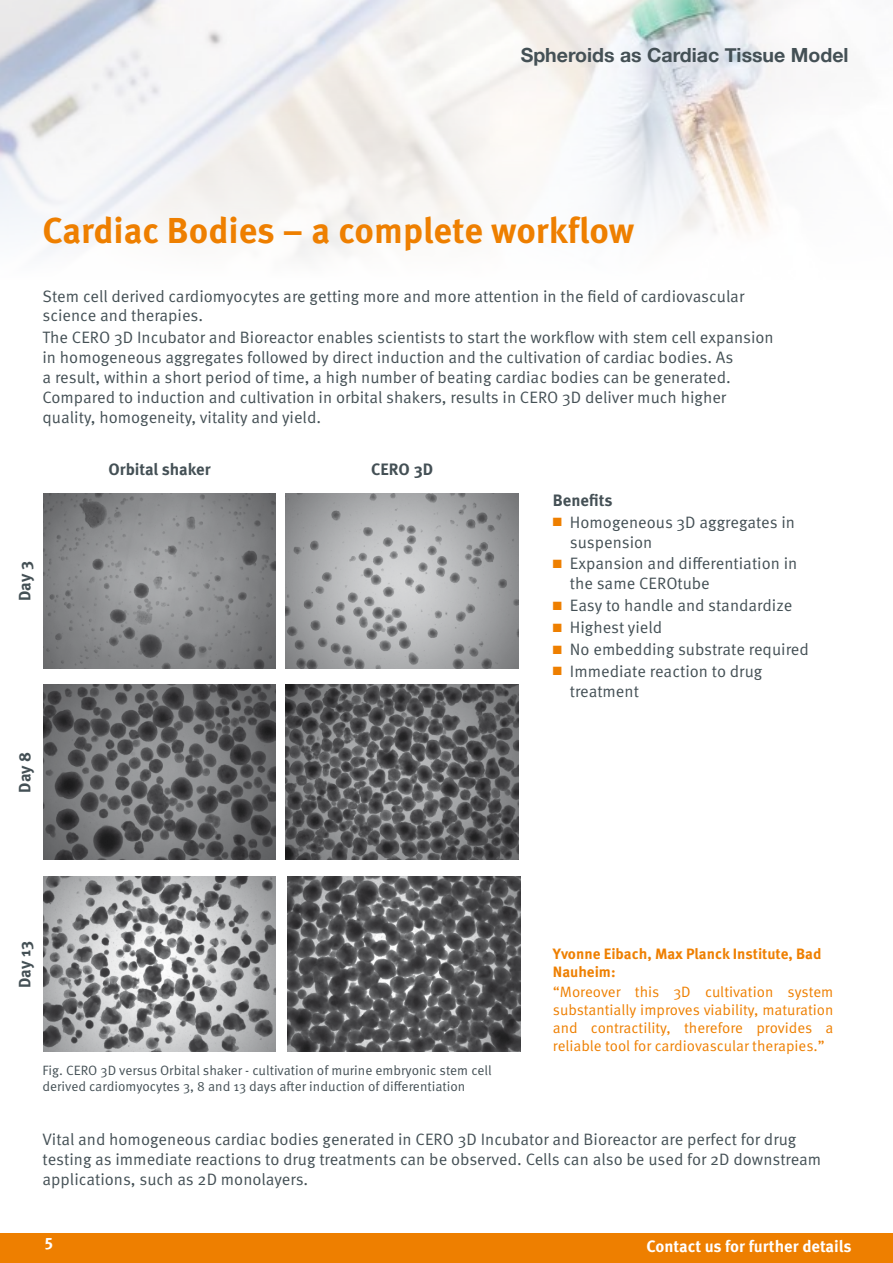
<style>
.page{position:relative;width:893px;height:1263px;background:#fff}
.page>*{position:absolute;margin:0;border:0;box-sizing:border-box;transform-origin:0 0}
.t1{font:700 36px "Meta Pro";color:#ee7f00}
.t2{font:700 19.5px "Helvetica Neue";color:#445055}
.t3{font:16.5px/19.8px "Meta Pro Norm";color:#445055}
.t4{font:700 16.5px "Meta Pro";letter-spacing:-.005em;color:#445055}
.t5{font:700 16.5px "Meta Pro";color:#fff}
.t6{font:15px/18px "Meta Pro Norm";letter-spacing:-.005em;color:#ee7f00;text-align:justify}
.t7{font:700 15px/18px "Meta Pro";color:#ee7f00}
.t8{font:13.5px/16.2px "Meta Pro Norm";color:#445055}
.s1{color:#ee7f00}
</style>
<div class="page">
<img style="left:0;top:0;width:783px;height:258px">
<img style="left:286px;top:685px;width:232px;height:175px">
<img style="left:288px;top:876px;width:232px;height:175px">
<img style="left:43px;top:876px;width:233px;height:175px">
<img style="left:286px;top:493px;width:232px;height:175px">
<img style="left:43px;top:493px;width:233px;height:175px">
<img style="left:43px;top:685px;width:233px;height:175px">
<div style="left:0;top:1233px;width:893px;height:30px;background:#ee7f00"></div>
<p class="t2" style="left:521px;top:39px;width:329px">Spheroids as Cardiac Tissue Model</p>
<p class="t4" style="left:12px;top:601px;width:41px;rotate:-90deg">Day 3</p>
<h1 class="t1" style="left:43px;top:202px;width:593px">Cardiac Bodies – a complete workflow</h1>
<p class="t3" style="left:43px;top:285px;width:703px">Stem cell derived cardiomyocytes are getting more and more attention in the field of cardiovascular science and therapies.</p>
<p class="t3" style="left:43px;top:327px;width:733px">The CERO 3D Incubator and Bioreactor enables scientists to start the workflow with stem cell expansion in homogeneous aggregates followed by direct induction and the cultivation of cardiac bodies. As<br>a result, within a short period of time, a high number of beating cardiac bodies can be generated.<br>Compared to induction and cultivation in orbital shakers, results in CERO 3D deliver much higher quality, homogeneity, vitality and yield.</p>
<p class="t4" style="left:108px;top:456px;width:104px">Orbital shaker</p>
<p class="t4" style="left:371px;top:456px;width:63px">CERO 3D</p>
<p class="t4" style="left:553px;top:487px;width:61px">Benefits</p>
<p class="t3" style="left:570px;top:511px;width:227px;text-indent:-17px"><span class="s1">■</span> Homogeneous 3D aggregates in suspension</p>
<p class="t3" style="left:570px;top:553px;width:229px;text-indent:-17px"><span class="s1">■</span> Expansion and differentiation in the same CEROtube</p>
<p class="t3" style="left:553px;top:594px;width:241px"><span class="s1">■</span> Easy to handle and standardize</p>
<p class="t3" style="left:553px;top:616px;width:111px"><span class="s1">■</span> Highest yield</p>
<p class="t3" style="left:553px;top:638px;width:258px"><span class="s1">■</span> No embedding substrate required</p>
<p class="t3" style="left:570px;top:660px;width:194px;text-indent:-17px"><span class="s1">■</span> Immediate reaction to drug treatment</p>
<p class="t4" style="left:12px;top:793px;width:42px;rotate:-90deg">Day 8</p>
<p class="t4" style="left:12px;top:988px;width:48px;rotate:-90deg">Day 13</p>
<p class="t8" style="left:43px;top:1061px;width:451px">Fig. CERO 3D versus Orbital shaker - cultivation of murine embryonic stem cell derived cardiomyocytes 3, 8 and 13 days after induction of differentiation</p>
<p class="t7" style="left:553px;top:944px;width:270px">Yvonne Eibach, Max Planck Institute, Bad<br>Nauheim:</p>
<p class="t6" style="left:553px;top:982px;width:282px">“Moreover this 3D cultivation system substantially improves viability, maturation and contractility, therefore provides a reliable tool for cardiovascular therapies.”</p>
<p class="t3" style="left:43px;top:1128px;width:780px">Vital and homogeneous cardiac bodies generated in CERO 3D Incubator and Bioreactor are perfect for drug testing as immediate reactions to drug treatments can be observed. Cells can also be used for 2D downstream applications, such as 2D monolayers.</p>
<p class="t5" style="left:45px;top:1231px;width:10px">5</p>
<p class="t5" style="left:647px;top:1233px;width:207px">Contact us for further details</p>
</div>
